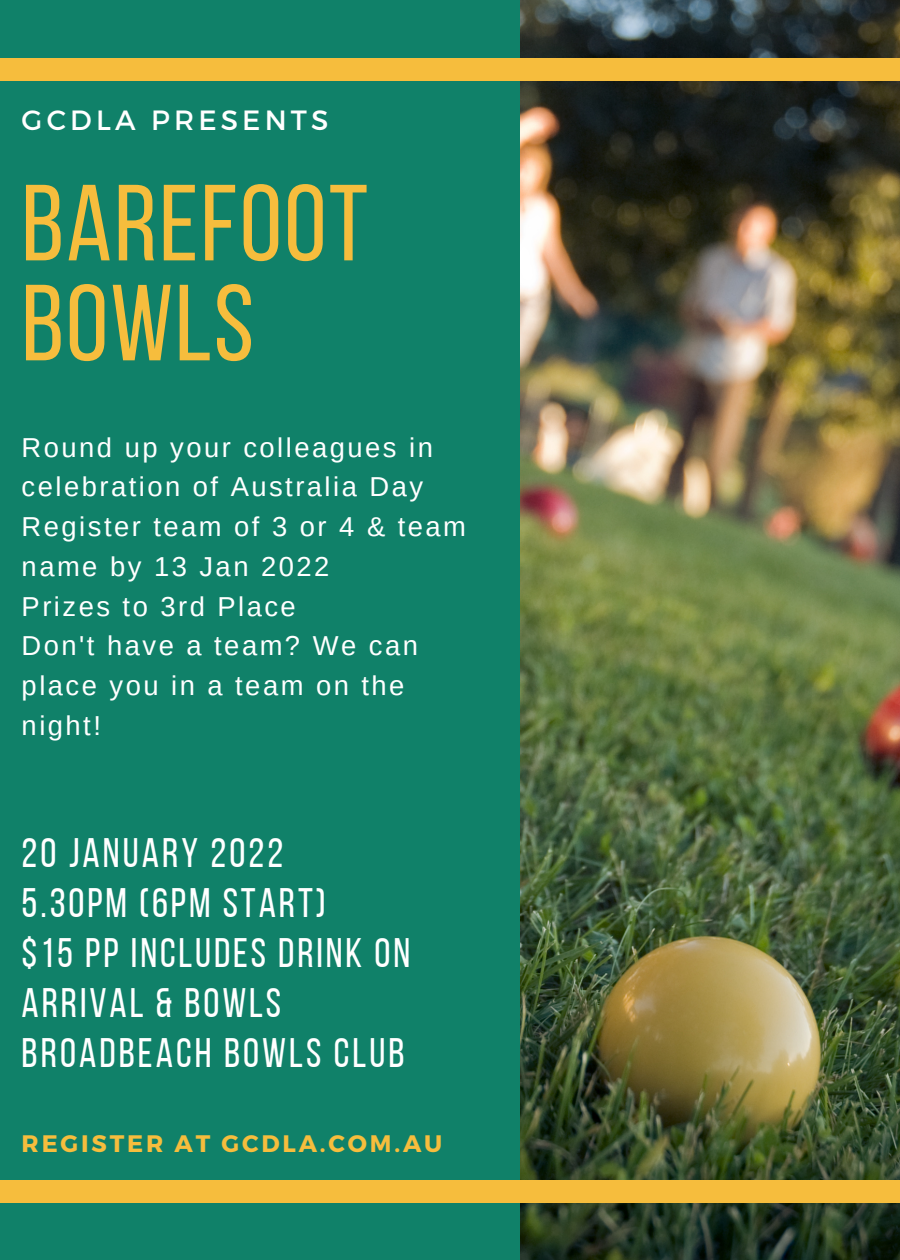
<style>
.page{position:relative;width:900px;height:1260px;background:#108169}
.page>*{position:absolute;margin:0;border:0;box-sizing:border-box;transform-origin:0 0}
.t1{font:108px "Bebas Neue";letter-spacing:.025em;color:#f6bd3d}
.t2{font:41px/50px "Bebas Neue";letter-spacing:.07em;color:#fff}
.t3{font:27.75px "Montserrat";letter-spacing:.15em;color:#fff}
.t4{font:27.5px/39.8px "Arimo";letter-spacing:.09em;color:#fff}
.t5{font:700 23.75px "Montserrat";letter-spacing:.12em;color:#f6bd3d}
</style>
<div class="page">
<img style="left:520px;top:0;width:380px;height:1260px">
<div style="left:0;top:58px;width:900px;height:22px;background:#f6bd3d"></div>
<div style="left:0;top:1180px;width:900px;height:23px;background:#f6bd3d"></div>
<p class="t3" style="left:22px;top:102px;width:308px">GCDLA PRESENTS</p>
<p class="t1" style="left:22px;top:179px;width:348px">BAREFOOT</p>
<p class="t1" style="left:22px;top:279px;width:234px">BOWLS</p>
<p class="t4" style="left:22px;top:427px;width:413px">Round up your colleagues in celebration of Australia Day</p>
<p class="t4" style="left:22px;top:507px;width:446px">Register team of 3 or 4 &amp; team name by 13 Jan 2022</p>
<p class="t4" style="left:22px;top:586px;width:276px">Prizes to 3rd Place</p>
<p class="t4" style="left:22px;top:626px;width:398px">Don't have a team? We can place you in a team on the night!</p>
<p class="t2" style="left:22px;top:832px;width:263px">20 JANUARY 2022</p>
<p class="t2" style="left:22px;top:882px;width:306px">5.30PM (6PM START)</p>
<p class="t2" style="left:22px;top:932px;width:390px">$15 PP INCLUDES DRINK ON<br>ARRIVAL &amp; BOWLS</p>
<p class="t2" style="left:22px;top:1032px;width:384px">BROADBEACH BOWLS CLUB</p>
<p class="t5" style="left:22px;top:1128px;width:422px">REGISTER AT GCDLA.COM.AU</p>
</div>
